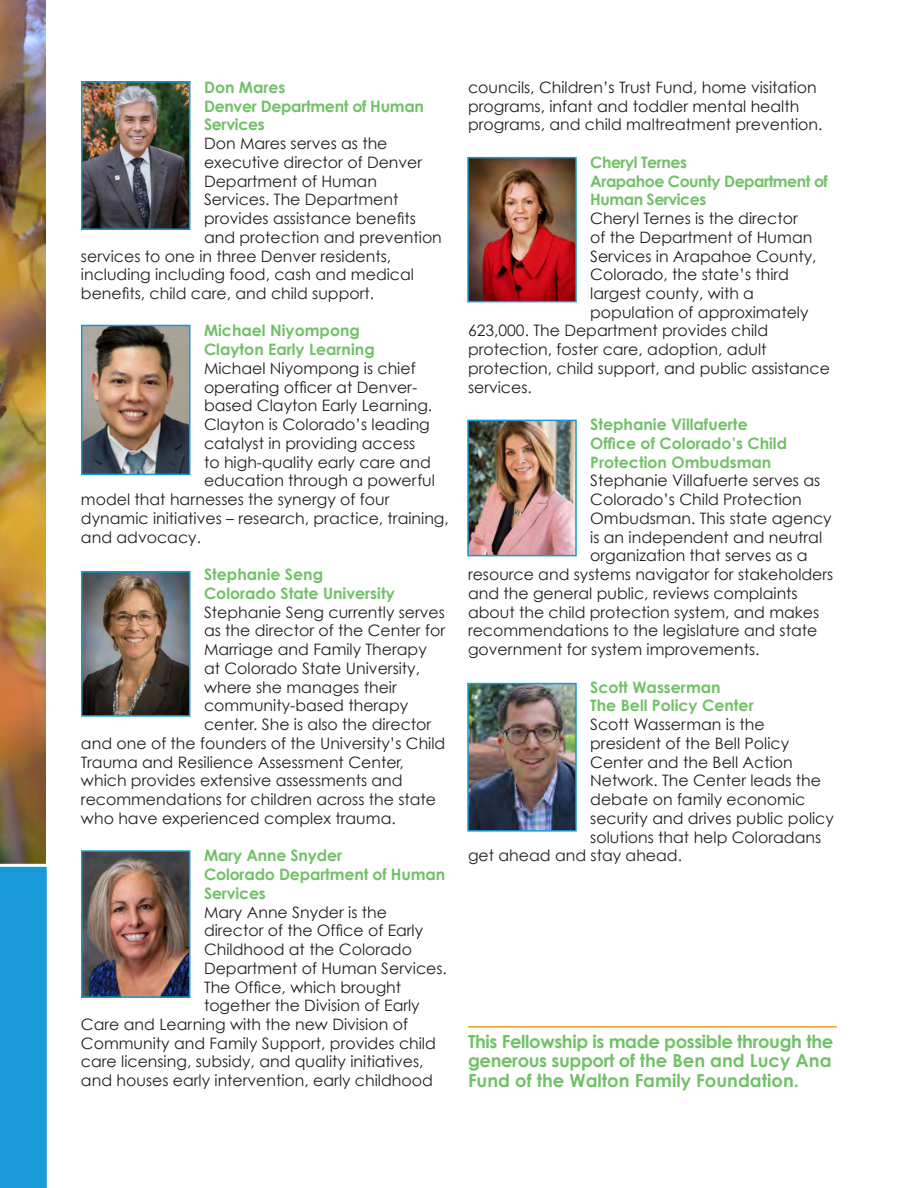
<style>
.page{position:relative;width:918px;height:1188px;background:#fff}
.page>*{position:absolute;margin:0;border:0;box-sizing:border-box;transform-origin:0 0}
.body_copy_-_9_11_bla{font:700 18px/19.5px "Century Gothic";color:#71c167}
.body_copy_-_9_11_bla-2{font:700 18px "Century Gothic";letter-spacing:-.02em;color:#71c167}
.body_copy_-_9_11_bla-3{font:15.75px/18.8px "Century Gothic";color:#231f20}
.body_copy_-_9_11_bla-4{font:700 15.75px/18.8px "Century Gothic";color:#71c167}
.body_copy_-_9_11_bla-5{font:700 15.75px/18.8px "Century Gothic";letter-spacing:-.03em;color:#71c167}
.body_copy_-_9_11_bla-6{font:700 15.75px/18.8px "Century Gothic";letter-spacing:-.02em;color:#71c167}
.s1{color:#fff}
</style>
<div class="page">
<img style="left:0;top:0;width:45px;height:864px">
<hr style="left:468px;top:1026px;width:369px;height:2px;background:#f39d21">
<img style="left:84px;top:328px;width:103px;height:144px">
<div style="left:81px;top:325px;width:109px;height:150px;border:2px solid #179ad7"></div>
<img style="left:84px;top:574px;width:103px;height:140px">
<div style="left:81px;top:571px;width:109px;height:146px;border:2px solid #179ad7"></div>
<img style="left:84px;top:853px;width:103px;height:142px">
<div style="left:81px;top:850px;width:109px;height:148px;border:2px solid #179ad7"></div>
<img style="left:470px;top:160px;width:104px;height:139px">
<div style="left:467px;top:157px;width:110px;height:145px;border:2px solid #179ad7"></div>
<img style="left:470px;top:423px;width:104px;height:130px">
<div style="left:467px;top:420px;width:110px;height:136px;border:2px solid #179ad7"></div>
<img style="left:470px;top:686px;width:104px;height:143px">
<div style="left:467px;top:683px;width:110px;height:149px;border:2px solid #179ad7"></div>
<div style="left:0;top:866px;width:47px;height:322px;background:#179ad7"></div>
<img style="left:84px;top:84px;width:103px;height:143px">
<div style="left:81px;top:81px;width:109px;height:149px;border:2px solid #179ad7"></div>
<p class="body_copy_-_9_11_bla-4" style="left:204px;top:77px;width:83px">Don Mares</p>
<p class="body_copy_-_9_11_bla-6" style="left:204px;top:96px;width:221px">Denver Department of Human<br>Services</p>
<p class="body_copy_-_9_11_bla-3" style="left:204px;top:134px;width:185px">Don Mares serves as the</p>
<p class="body_copy_-_9_11_bla-3" style="left:204px;top:153px;width:220px">executive director of Denver</p>
<p class="body_copy_-_9_11_bla-3" style="left:204px;top:171px;width:174px">Department of Human</p>
<p class="body_copy_-_9_11_bla-3" style="left:204px;top:190px;width:196px">Services. The Department</p>
<p class="body_copy_-_9_11_bla-3" style="left:204px;top:209px;width:213px">provides assistance benefits</p>
<p class="body_copy_-_9_11_bla-3" style="left:204px;top:227px;width:239px">and protection and prevention</p>
<p class="body_copy_-_9_11_bla-3" style="left:81px;top:246px;width:312px">services to one in three Denver residents,</p>
<p class="body_copy_-_9_11_bla-3" style="left:81px;top:265px;width:335px">including including food, cash and medical</p>
<p class="body_copy_-_9_11_bla-3" style="left:81px;top:284px;width:295px">benefits, child care, and child support.</p>
<p class="body_copy_-_9_11_bla-4" style="left:204px;top:321px;width:157px">Michael Niyompong</p>
<p class="body_copy_-_9_11_bla-4" style="left:204px;top:340px;width:172px">Clayton Early Learning</p>
<p class="body_copy_-_9_11_bla-3" style="left:204px;top:359px;width:213px">Michael Niyompong is chief</p>
<p class="body_copy_-_9_11_bla-3" style="left:204px;top:377px;width:215px">operating officer at Denver-</p>
<p class="body_copy_-_9_11_bla-3" style="left:204px;top:396px;width:230px">based Clayton Early Learning.</p>
<p class="body_copy_-_9_11_bla-3" style="left:204px;top:415px;width:227px">Clayton is Colorado’s leading</p>
<p class="body_copy_-_9_11_bla-3" style="left:204px;top:434px;width:213px">catalyst in providing access</p>
<p class="body_copy_-_9_11_bla-3" style="left:204px;top:452px;width:228px">to high-quality early care and</p>
<p class="body_copy_-_9_11_bla-3" style="left:204px;top:471px;width:233px">education through a powerful</p>
<p class="body_copy_-_9_11_bla-3" style="left:81px;top:490px;width:310px">model that harnesses the synergy of four</p>
<p class="body_copy_-_9_11_bla-3" style="left:81px;top:509px;width:369px">dynamic initiatives – research, practice, training,</p>
<p class="body_copy_-_9_11_bla-3" style="left:81px;top:527px;width:122px">and advocacy.</p>
<p class="body_copy_-_9_11_bla-4" style="left:204px;top:565px;width:121px">Stephanie Seng</p>
<p class="body_copy_-_9_11_bla-4" style="left:204px;top:583px;width:192px">Colorado State University</p>
<p class="body_copy_-_9_11_bla-3" style="left:204px;top:602px;width:243px">Stephanie Seng currently serves</p>
<p class="body_copy_-_9_11_bla-3" style="left:204px;top:621px;width:243px">as the director of the Center for</p>
<p class="body_copy_-_9_11_bla-3" style="left:204px;top:640px;width:224px">Marriage and Family Therapy</p>
<p class="body_copy_-_9_11_bla-3" style="left:204px;top:659px;width:218px">at Colorado State University,</p>
<p class="body_copy_-_9_11_bla-3" style="left:204px;top:677px;width:194px">where she manages their</p>
<p class="body_copy_-_9_11_bla-3" style="left:204px;top:696px;width:206px">community-based therapy</p>
<p class="body_copy_-_9_11_bla-3" style="left:204px;top:715px;width:229px">center. She is also the director</p>
<p class="body_copy_-_9_11_bla-3" style="left:81px;top:734px;width:366px">and one of the founders of the University’s Child</p>
<p class="body_copy_-_9_11_bla-3" style="left:81px;top:752px;width:325px">Trauma and Resilience Assessment Center,</p>
<p class="body_copy_-_9_11_bla-3" style="left:81px;top:771px;width:323px">which provides extensive assessments and</p>
<p class="body_copy_-_9_11_bla-3" style="left:81px;top:790px;width:357px">recommendations for children across the state</p>
<p class="body_copy_-_9_11_bla-3" style="left:81px;top:809px;width:316px">who have experienced complex trauma.</p>
<p class="body_copy_-_9_11_bla-4" style="left:204px;top:846px;width:140px">Mary Anne Snyder</p>
<p class="body_copy_-_9_11_bla-4" style="left:204px;top:865px;width:243px">Colorado Department of Human<br>Services</p>
<p class="body_copy_-_9_11_bla-3" style="left:204px;top:902px;width:185px">Mary Anne Snyder is the</p>
<p class="body_copy_-_9_11_bla-3" style="left:204px;top:921px;width:221px">director of the Office of Early</p>
<p class="body_copy_-_9_11_bla-3" style="left:204px;top:940px;width:210px">Childhood at the Colorado</p>
<p class="body_copy_-_9_11_bla-3" style="left:204px;top:958px;width:244px">Department of Human Services.</p>
<p class="body_copy_-_9_11_bla-3" style="left:204px;top:977px;width:199px">The Office, which brought</p>
<p class="body_copy_-_9_11_bla-3" style="left:204px;top:996px;width:217px">together the Division of Early</p>
<p class="body_copy_-_9_11_bla-3" style="left:81px;top:1015px;width:328px">Care and Learning with the new Division of</p>
<p class="body_copy_-_9_11_bla-3" style="left:81px;top:1033px;width:356px">Community and Family Support, provides child</p>
<p class="body_copy_-_9_11_bla-3" style="left:81px;top:1052px;width:344px">care licensing, subsidy, and quality initiatives,</p>
<p class="body_copy_-_9_11_bla-3" style="left:81px;top:1071px;width:353px">and houses early intervention, early childhood</p>
<p class="body_copy_-_9_11_bla-3" style="left:468px;top:78px;width:356px">councils, Children’s Trust Fund, home visitation programs, infant and toddler mental health programs, and child maltreatment prevention.</p>
<p class="body_copy_-_9_11_bla-5" style="left:590px;top:152px;width:98px">Cheryl Ternes</p>
<p class="body_copy_-_9_11_bla-5" style="left:590px;top:171px;width:239px">Arapahoe County Department of<br>Human Services</p>
<p class="body_copy_-_9_11_bla-3" style="left:590px;top:209px;width:209px">Cheryl Ternes is the director</p>
<p class="body_copy_-_9_11_bla-3" style="left:590px;top:227px;width:224px">of the Department of Human</p>
<p class="body_copy_-_9_11_bla-3" style="left:590px;top:246px;width:228px">Services in Arapahoe County,</p>
<p class="body_copy_-_9_11_bla-3" style="left:590px;top:265px;width:200px">Colorado, the state’s third</p>
<p class="body_copy_-_9_11_bla-3" style="left:590px;top:284px;width:165px">largest county, with a</p>
<p class="body_copy_-_9_11_bla-3" style="left:590px;top:302px;width:220px">population of approximately</p>
<p class="body_copy_-_9_11_bla-3" style="left:468px;top:321px;width:302px">623,000. The Department provides child</p>
<p class="body_copy_-_9_11_bla-3" style="left:468px;top:340px;width:300px">protection, foster care, adoption, adult</p>
<p class="body_copy_-_9_11_bla-3" style="left:468px;top:359px;width:363px">protection, child support, and public assistance</p>
<p class="body_copy_-_9_11_bla-3" style="left:468px;top:377px;width:65px">services.</p>
<p class="body_copy_-_9_11_bla-4" style="left:590px;top:415px;width:159px">Stephanie Villafuerte</p>
<p class="body_copy_-_9_11_bla-4" style="left:590px;top:433px;width:198px">Office of Colorado’s Child<br>Protection Ombudsman</p>
<p class="body_copy_-_9_11_bla-3" style="left:590px;top:471px;width:232px">Stephanie Villafuerte serves as</p>
<p class="body_copy_-_9_11_bla-3" style="left:590px;top:490px;width:213px">Colorado’s Child Protection</p>
<p class="body_copy_-_9_11_bla-3" style="left:590px;top:509px;width:243px">Ombudsman. This state agency</p>
<p class="body_copy_-_9_11_bla-3" style="left:590px;top:527px;width:233px">is an independent and neutral</p>
<p class="body_copy_-_9_11_bla-3" style="left:590px;top:546px;width:219px">organization that serves as a</p>
<p class="body_copy_-_9_11_bla-3" style="left:468px;top:565px;width:367px">resource and systems navigator for stakeholders</p>
<p class="body_copy_-_9_11_bla-3" style="left:468px;top:584px;width:331px">and the general public, reviews complaints</p>
<p class="body_copy_-_9_11_bla-3" style="left:468px;top:602px;width:353px">about the child protection system, and makes</p>
<p class="body_copy_-_9_11_bla-3" style="left:468px;top:621px;width:351px">recommendations to the legislature and state</p>
<p class="body_copy_-_9_11_bla-3" style="left:468px;top:640px;width:293px">government for system improvements.</p>
<p class="body_copy_-_9_11_bla-4" style="left:590px;top:677px;width:132px">Scott Wasserman</p>
<p class="body_copy_-_9_11_bla-4" style="left:590px;top:696px;width:165px">The Bell Policy Center</p>
<p class="body_copy_-_9_11_bla-3" style="left:590px;top:715px;width:176px">Scott Wasserman is the</p>
<p class="body_copy_-_9_11_bla-3" style="left:590px;top:734px;width:200px">president of the Bell Policy</p>
<p class="body_copy_-_9_11_bla-3" style="left:590px;top:752px;width:204px">Center and the Bell Action</p>
<p class="body_copy_-_9_11_bla-3" style="left:590px;top:771px;width:232px">Network. The Center leads the</p>
<p class="body_copy_-_9_11_bla-3" style="left:590px;top:790px;width:217px">debate on family economic</p>
<p class="body_copy_-_9_11_bla-3" style="left:590px;top:809px;width:245px">security and drives public policy</p>
<p class="body_copy_-_9_11_bla-3" style="left:590px;top:827px;width:232px">solutions that help Coloradans</p>
<p class="body_copy_-_9_11_bla-3" style="left:468px;top:846px;width:216px">get ahead and stay ahead.</p>
<p class="body_copy_-_9_11_bla-2" style="left:468px;top:1030px;width:367px">This Fellowship is made possible through the</p>
<p class="body_copy_-_9_11_bla" style="left:468px;top:1051px;width:365px">generous support of the Ben and Lucy Ana<br>Fund of the Walton Family Foundation.<span class="s1">of</span></p>
</div>
